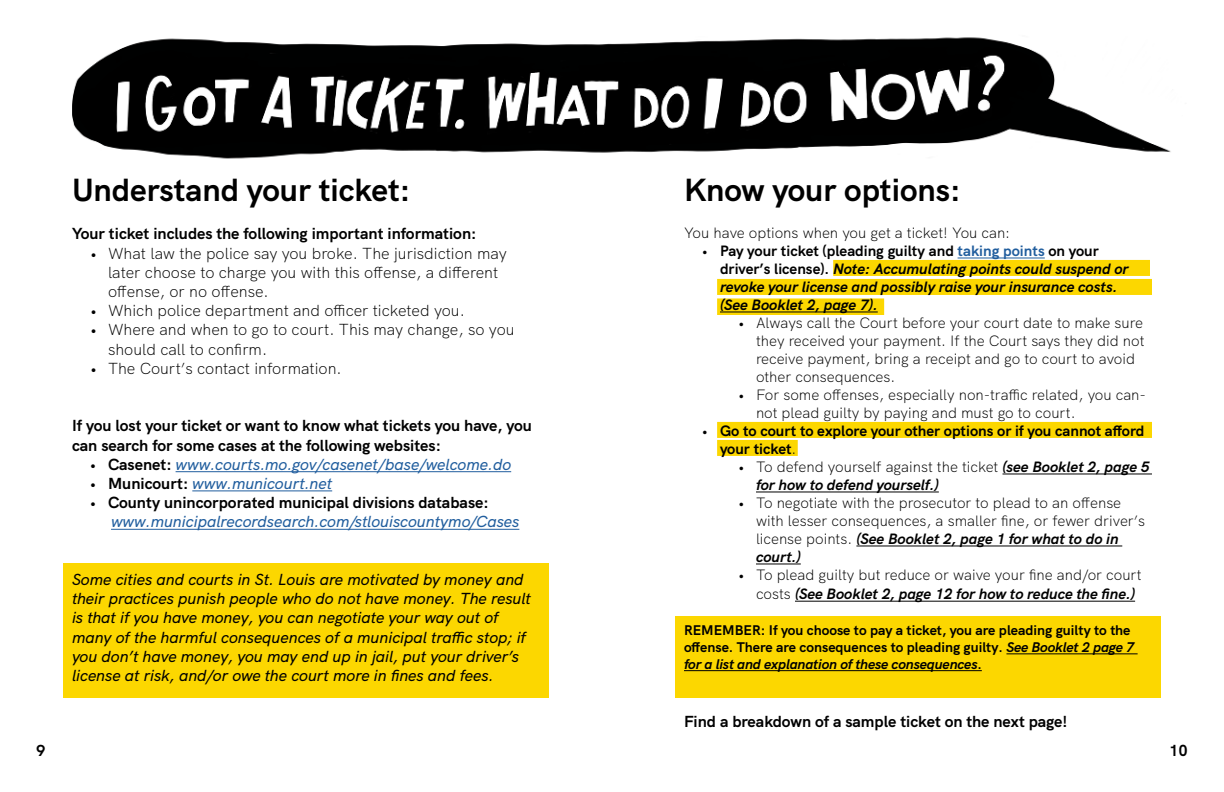
<style>
.page{position:relative;width:1224px;height:792px;background:#fff}
.page>*{position:absolute;margin:0;border:0;box-sizing:border-box;transform-origin:0 0}
.t1{font:700 32px "HK Grotesk";color:#000}
.t2{font:italic 500 16px/19.2px "HK Grotesk";color:#000}
.t3{font:300 16px/19.2px "HK Grotesk";color:#000}
.t4{font:700 16px/19.2px "HK Grotesk";color:#000}
.t5{font:italic 500 16px "HK Grotesk";color:#215e9e}
.t6{font:300 15px/18px "HK Grotesk";color:#000}
.t7{font:italic 700 15px/18px "HK Grotesk";color:#000}
.t8{font:700 15px/18px "HK Grotesk";color:#000}
.t9{font:700 14px/16.8px "HK Grotesk";color:#000}
.s1{font-weight:700;font-style:normal;color:#000}
.s2{font-style:normal}
.s3{font-style:normal;color:#215e9e}
.s4{font-weight:300}
.s5{font-weight:300;font-style:normal}
.s6{font-weight:700;font-style:italic}
.s7{font-style:italic}
</style>
<div class="page">
<img style="left:63px;top:37px;width:1108px;height:661px">
<div style="left:675px;top:616px;width:486px;height:81px;background:#fcd700"></div>
<div style="left:63px;top:563px;width:486px;height:134px;background:#fcd700"></div>
<svg style="left:717px;top:260px;width:435px;height:55px"></svg>
<hr style="left:176px;top:471px;width:335px;height:1px;background:#215e9e">
<hr style="left:192px;top:491px;width:140px;height:1px;background:#215e9e">
<hr style="left:111px;top:529px;width:408px;height:1px;background:#215e9e">
<svg style="left:717px;top:422px;width:435px;height:34px"></svg>
<hr style="left:958px;top:258px;width:87px;height:1px;background:#215e9e">
<hr style="left:720px;top:312px;width:158px;height:1px;background:#000">
<hr style="left:1003px;top:474px;width:149px;height:1px;background:#000">
<hr style="left:756px;top:492px;width:183px;height:1px;background:#000">
<hr style="left:856px;top:546px;width:266px;height:1px;background:#000">
<hr style="left:756px;top:564px;width:45px;height:1px;background:#000">
<hr style="left:795px;top:601px;width:340px;height:1px;background:#000">
<hr style="left:1006px;top:653px;width:132px;height:1px;background:#000">
<hr style="left:684px;top:670px;width:298px;height:1px;background:#000">
<h1 class="t1" style="left:72px;top:165px;width:340px">Understand your ticket:</h1>
<p class="t4" style="left:72px;top:223px;width:406px">Your ticket includes the following important information:</p>
<p class="t3" style="left:108px;top:242px;width:400px;text-indent:-18px">• What law the police say you broke. The jurisdiction may later choose to charge you with this offense, a different offense, or no offense.</p>
<p class="t3" style="left:90px;top:300px;width:376px">• Which police department and officer ticketed you.</p>
<p class="t3" style="left:108px;top:319px;width:408px;text-indent:-18px">• Where and when to go to court. This may change, so you should call to confirm.</p>
<p class="t3" style="left:90px;top:357px;width:253px">• The Court’s contact information.</p>
<p class="t4" style="left:72px;top:415px;width:461px">If you lost your ticket or want to know what tickets you have, you can search for some cases at the following websites:</p>
<p class="t5" style="left:90px;top:452px;width:423px"><span class="s1">• Casenet:</span> www.courts.mo.gov/casenet/base/welcome.do</p>
<p class="t5" style="left:90px;top:471px;width:244px"><span class="s1">• Municourt:</span> www.municourt.net</p>
<p class="t4" style="left:90px;top:492px;width:400px">• County unincorporated municipal divisions database:</p>
<p class="t5" style="left:111px;top:509px;width:410px">www.municipalrecordsearch.com/stlouiscountymo/Cases</p>
<p class="t2" style="left:72px;top:568px;width:460px">Some cities and courts in St. Louis are motivated by money and their practices punish people who do not have money. The result is that if you have money, you can negotiate your way out of many of the harmful consequences of a municipal traffic stop; if you don’t have money, you may end up in jail, put your driver’s license at risk, and/or owe the court more in fines and fees.</p>
<h1 class="t1" style="left:684px;top:165px;width:278px">Know your options:</h1>
<p class="t6" style="left:684px;top:223px;width:328px">You have options when you get a ticket! You can:</p>
<p class="t7" style="left:720px;top:241px;width:410px;text-indent:-18px"><span class="s2">• Pay your ticket (pleading guilty and</span> <span class="s3">taking points</span> <span class="s2">on your driver’s license).</span> Note: Accumulating points could suspend or revoke your license and possibly raise your insurance costs. (See Booklet 2, page 7).</p>
<p class="t6" style="left:756px;top:313px;width:390px;text-indent:-18px">• Always call the Court before your court date to make sure they received your payment. If the Court says they did not receive payment, bring a receipt and go to court to avoid other consequences.</p>
<p class="t6" style="left:756px;top:385px;width:392px;text-indent:-18px">• For some offenses, especially non-traffic related, you can&shy;not plead guilty by paying and must go to court.</p>
<p class="t8" style="left:720px;top:421px;width:426px;text-indent:-18px">• Go to court to explore your other options or if you cannot afford your ticket<span class="s4">.</span></p>
<p class="t7" style="left:756px;top:457px;width:395px;text-indent:-18px"><span class="s5">• To defend yourself against the ticket</span> (see Booklet 2, page 5 for how to defend yourself.)</p>
<p class="t6" style="left:756px;top:493px;width:391px;text-indent:-18px">• To negotiate with the prosecutor to plead to an offense with lesser consequences, a smaller fine, or fewer driver’s license points. <span class="s6">(See Booklet 2, page 1 for what to do in court.)</span></p>
<p class="t6" style="left:756px;top:564px;width:387px;line-height:19.2px;text-indent:-18px">• To plead guilty but reduce or waive your fine and/or court costs <span class="s6">(See Booklet 2, page 12 for how to reduce the fine.)</span></p>
<p class="t9" style="left:684px;top:621px;width:452px">REMEMBER: If you choose to pay a ticket, you are pleading guilty to the offense. There are consequences to pleading guilty. <span class="s7">See Booklet 2 page 7 for a list and explanation of these consequences</span>.</p>
<p class="t4" style="left:684px;top:710px;width:385px">Find a breakdown of a sample ticket on the next page!</p>
<p class="t4" style="left:36px;top:739px;width:11px">9</p>
<p class="t4" style="left:1169px;top:739px;width:20px">10</p>
</div>
